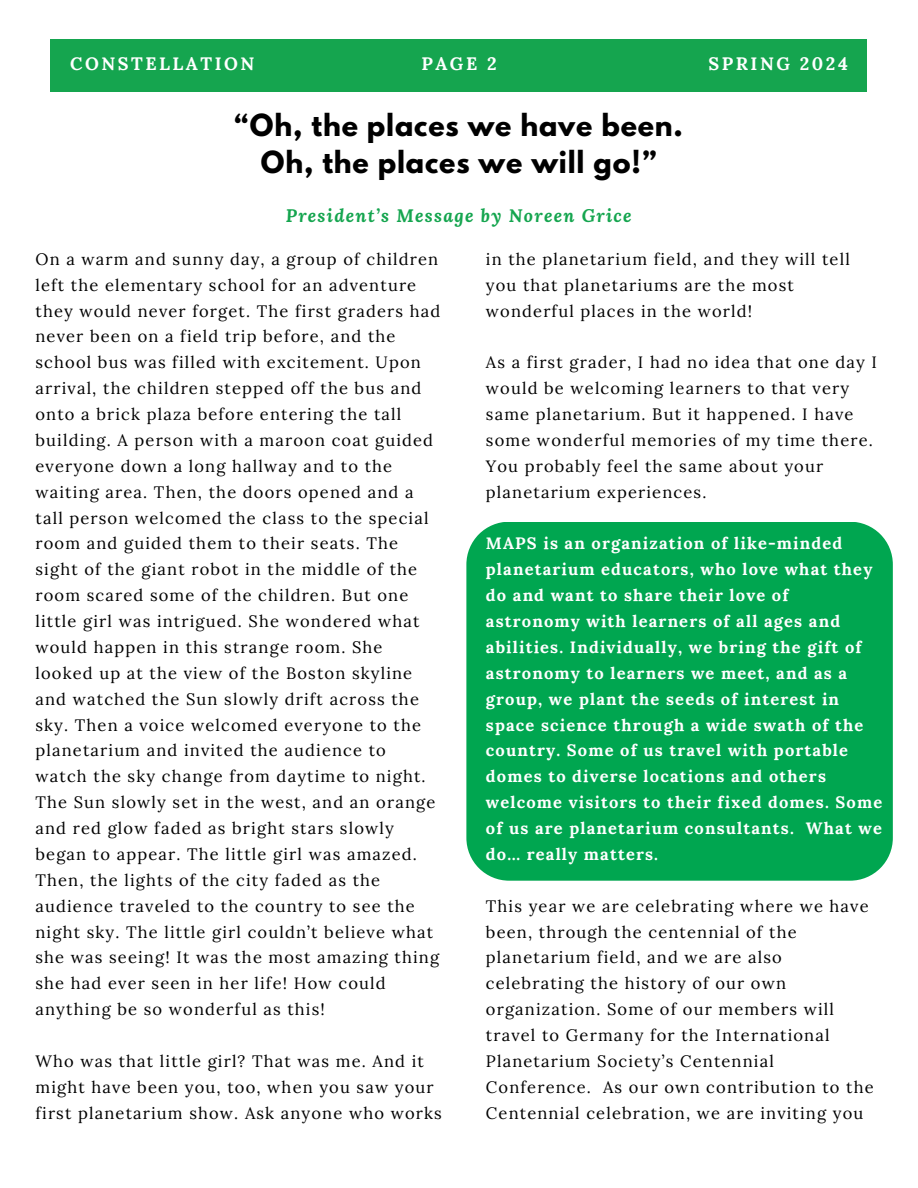
<style>
.page{position:relative;width:918px;height:1188px;background:#fff}
.page>*{position:absolute;margin:0;border:0;box-sizing:border-box;transform-origin:0 0}
.t1{font:700 27px/37.2px "League Spartan";letter-spacing:.03em;color:#000;text-align:center}
.t2{font:italic 700 18px "Lora";letter-spacing:.07em;color:#15a54f}
.t3{font:700 18px "Lora";letter-spacing:.14em;color:#fff}
.t4{font:16.5px/25.8px "Lora";letter-spacing:.07em;color:#000}
.t5{font:700 16.5px/25.8px "Lora";letter-spacing:.07em;color:#fff}
</style>
<div class="page">
<div style="left:50px;top:40px;width:816px;height:51px;background:#15a54f"></div>
<div style="left:466px;top:522px;width:427px;height:359px;background:#00a650"></div>
<p class="t3" style="left:70px;top:52px;width:186px">CONSTELLATION</p>
<p class="t3" style="left:421px;top:52px;width:77px">PAGE 2</p>
<p class="t3" style="left:708px;top:52px;width:141px">SPRING 2024</p>
<h1 class="t1" style="left:234px;top:110px;width:450px">“Oh, the places we have been.<br>Oh, the places we will go!”</h1>
<p class="t2" style="left:286px;top:204px;width:347px">President’s Message by Noreen Grice</p>
<p class="t4" style="left:486px;top:246px;width:365px">in the planetarium field, and they will tell you that planetariums are the most wonderful places in the world!</p>
<p class="t4" style="left:486px;top:349px;width:393px">As a first grader, I had no idea that one day I would be welcoming learners to that very same planetarium. But it happened. I have some wonderful memories of my time there.<br>You probably feel the same about your planetarium experiences.</p>
<p class="t5" style="left:486px;top:531px;width:398px">MAPS is an organization of like-minded planetarium educators, who love what they do and want to share their love of astronomy with learners of all ages and abilities. Individually, we bring the gift of astronomy to learners we meet, and as a group, we plant the seeds of interest in space science through a wide swath of the country. Some of us travel with portable domes to diverse locations and others welcome visitors to their fixed domes. Some of us are planetarium consultants. What we do… really matters.</p>
<p class="t4" style="left:486px;top:893px;width:389px">This year we are celebrating where we have been, through the centennial of the planetarium field, and we are also celebrating the history of our own organization. Some of our members will travel to Germany for the International Planetarium Society’s Centennial Conference. As our own contribution to the Centennial celebration, we are inviting you</p>
<p class="t4" style="left:35px;top:246px;width:406px">On a warm and sunny day, a group of children left the elementary school for an adventure they would never forget. The first graders had never been on a field trip before, and the school bus was filled with excitement. Upon arrival, the children stepped off the bus and onto a brick plaza before entering the tall building. A person with a maroon coat guided everyone down a long hallway and to the waiting area. Then, the doors opened and a tall person welcomed the class to the special room and guided them to their seats. The sight of the giant robot in the middle of the room scared some of the children. But one little girl was intrigued. She wondered what would happen in this strange room. She looked up at the view of the Boston skyline and watched the Sun slowly drift across the sky. Then a voice welcomed everyone to the planetarium and invited the audience to watch the sky change from daytime to night.<br>The Sun slowly set in the west, and an orange and red glow faded as bright stars slowly began to appear. The little girl was amazed.<br>Then, the lights of the city faded as the audience traveled to the country to see the night sky. The little girl couldn’t believe what she was seeing! It was the most amazing thing she had ever seen in her life! How could anything be so wonderful as this!</p>
<p class="t4" style="left:35px;top:1048px;width:408px">Who was that little girl? That was me. And it might have been you, too, when you saw your first planetarium show. Ask anyone who works</p>
</div>
